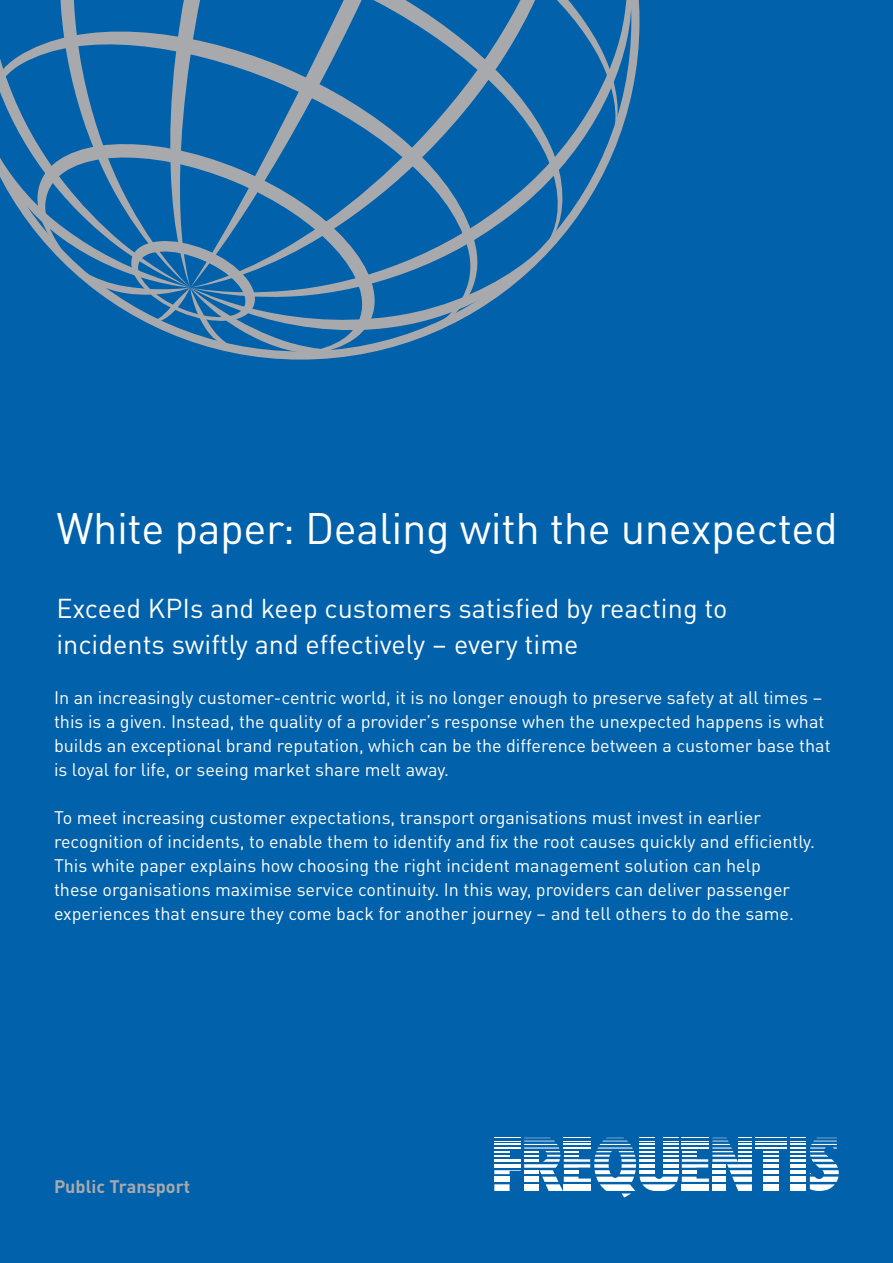
<style>
.page{position:relative;width:893px;height:1263px;background:#0161aa}
.page>*{position:absolute;margin:0;border:0;box-sizing:border-box;transform-origin:0 0}
.OFC_Title{font:43.5px "DINOT";letter-spacing:-.01em;color:#fff}
.OFC_Subtitle{font:27px/36px "DINOT";color:#fff}
.Body_Text_White{font:18px/24px "DINOT";color:#fff}
.t1{font:700 18px "DINOT";color:#a8a9ad}
</style>
<div class="page">
<svg style="left:0;top:0;width:639px;height:360px"></svg>
<hr style="left:755px;top:1138px;width:32px;height:1px;background:#fff">
<hr style="left:755px;top:1141px;width:32px;height:1px;background:#fff">
<hr style="left:755px;top:1144px;width:32px;height:1px;background:#fff">
<hr style="left:755px;top:1147px;width:32px;height:1px;background:#fff">
<svg style="left:763px;top:1151px;width:16px;height:6px"></svg>
<hr style="left:763px;top:1159px;width:16px;height:3px;background:#fff">
<hr style="left:763px;top:1164px;width:16px;height:4px;background:#fff">
<hr style="left:763px;top:1170px;width:16px;height:4px;background:#fff">
<div style="left:763px;top:1176px;width:16px;height:6px;background:#fff"></div>
<div style="left:763px;top:1184px;width:16px;height:7px;background:#fff"></div>
<svg style="left:791px;top:1138px;width:48px;height:53px"></svg>
<svg style="left:494px;top:1138px;width:258px;height:59px"></svg>
<p class="OFC_Title" style="left:56px;top:495px;width:783px">White paper: Dealing with the unexpected</p>
<p class="OFC_Subtitle" style="left:56px;top:589px;width:673px">Exceed KPIs and keep customers satisfied by reacting to incidents swiftly and effectively – every time</p>
<p class="Body_Text_White" style="left:54px;top:684px;width:778px">In an increasingly customer-centric world, it is no longer enough to preserve safety at all times – this is a given. Instead, the quality of a provider’s response when the unexpected happens is what builds an exceptional brand reputation, which can be the difference between a customer base that is loyal for life, or seeing market share melt away.</p>
<p class="Body_Text_White" style="left:54px;top:804px;width:762px">To meet increasing customer expectations, transport organisations must invest in earlier recognition of incidents, to enable them to identify and fix the root causes quickly and efficiently.<br>This white paper explains how choosing the right incident management solution can help<br>these organisations maximise service continuity. In this way, providers can deliver passenger experiences that ensure they come back for another journey – and tell others to do the same.</p>
<p class="t1" style="left:54px;top:1172px;width:138px">Public Transport</p>
</div>
